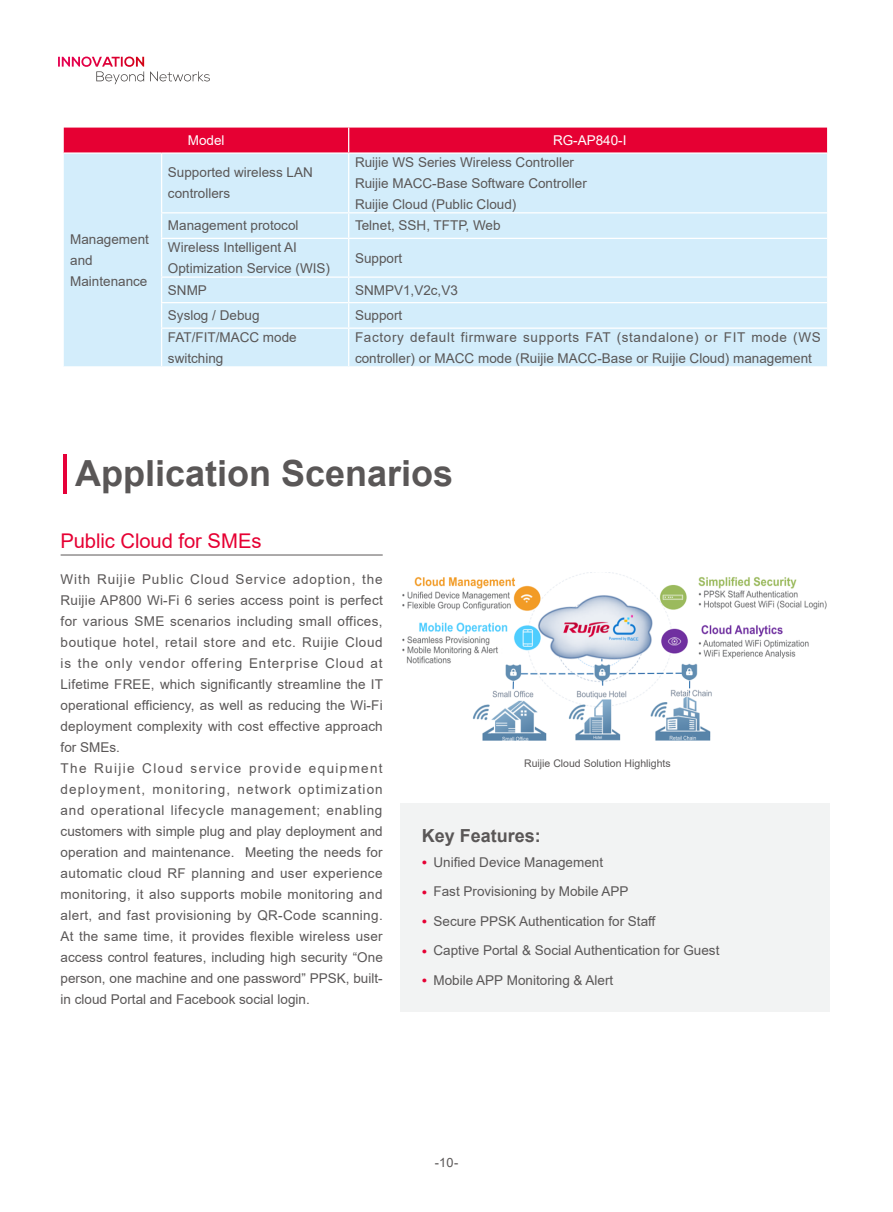
<style>
.page{position:relative;width:893px;height:1212px;background:#fff}
.page>*{position:absolute;margin:0;border:0;box-sizing:border-box;transform-origin:0 0}
.t1{font:700 36px "Arial";color:#5a5757}
._1{font:20.25px "Arial";letter-spacing:-.005em;color:#e60033}
.正文{font:700 18px "Arial";color:#5a5757}
.正文-2{font:13.5px/21px "Arial";color:#5a5757}
.t2{font:13.5px "Arial";color:#fff}
.t3{font:12.75px "Arial";color:#5a5757}
.t4{font:10.5px "Arial";color:#5a5757}
.s1{font-size:9px;color:#e60033}
</style>
<div class="page">
<svg style="left:58px;top:57px;width:86px;height:27px"></svg>
<svg style="left:150px;top:71px;width:60px;height:10px"></svg>
<hr style="left:64px;top:454px;width:3px;height:39px;background:#e60039">
<div style="left:64px;top:154px;width:763px;height:212px;background:#d3edfb"></div>
<hr style="left:161px;top:212px;width:188px;height:1px;background:#fff">
<hr style="left:161px;top:238px;width:188px;height:1px;background:#fff">
<hr style="left:161px;top:276px;width:188px;height:2px;background:#fff">
<hr style="left:161px;top:302px;width:188px;height:1px;background:#fff">
<hr style="left:161px;top:327px;width:188px;height:2px;background:#fff">
<hr style="left:161px;top:154px;width:1px;height:58px;background:#fff">
<hr style="left:348px;top:154px;width:1px;height:58px;background:#fff">
<svg style="left:161px;top:213px;width:1px;height:25px"></svg>
<hr style="left:349px;top:212px;width:478px;height:1px;background:#fff">
<svg style="left:348px;top:213px;width:1px;height:25px"></svg>
<hr style="left:161px;top:239px;width:1px;height:37px;background:#fff">
<hr style="left:349px;top:238px;width:478px;height:1px;background:#fff">
<hr style="left:348px;top:239px;width:1px;height:37px;background:#fff">
<hr style="left:349px;top:276px;width:478px;height:2px;background:#fff">
<svg style="left:161px;top:278px;width:1px;height:49px"></svg>
<hr style="left:349px;top:302px;width:478px;height:1px;background:#fff">
<svg style="left:348px;top:278px;width:1px;height:49px"></svg>
<hr style="left:161px;top:329px;width:1px;height:37px;background:#fff">
<hr style="left:349px;top:327px;width:478px;height:2px;background:#fff">
<hr style="left:348px;top:329px;width:1px;height:37px;background:#fff">
<div style="left:64px;top:128px;width:763px;height:24px;background:#e60033"></div>
<hr style="left:61px;top:555px;width:322px;height:1px;background:#5a5757">
<div style="left:400px;top:804px;width:429px;height:208px;background:#f2f3f3"></div>
<img style="left:402px;top:572px;width:425px;height:169px">
<p class="t2" style="left:188px;top:131px;width:38px">Model</p>
<p class="t2" style="left:553px;top:131px;width:75px">RG-AP840-I</p>
<p class="正文-2" style="left:70px;top:228px;width:80px">Management and<br>Maintenance</p>
<p class="正文-2" style="left:168px;top:162px;width:146px">Supported wireless LAN controllers</p>
<p class="正文-2" style="left:355px;top:151px;width:221px">Ruijie WS Series Wireless Controller</p>
<p class="正文-2" style="left:355px;top:172px;width:233px">Ruijie MACC-Base Software Controller</p>
<p class="正文-2" style="left:355px;top:193px;width:163px">Ruijie Cloud (Public Cloud)</p>
<p class="正文-2" style="left:168px;top:215px;width:132px">Management protocol</p>
<p class="正文-2" style="left:355px;top:215px;width:147px">Telnet, SSH, TFTP, Web</p>
<p class="正文-2" style="left:168px;top:237px;width:164px">Wireless Intelligent AI<br>Optimization Service (WIS)</p>
<p class="正文-2" style="left:355px;top:247px;width:49px">Support</p>
<p class="正文-2" style="left:168px;top:279px;width:41px">SNMP</p>
<p class="正文-2" style="left:355px;top:279px;width:104px">SNMPV1,V2c,V3</p>
<p class="正文-2" style="left:168px;top:305px;width:93px">Syslog / Debug</p>
<p class="正文-2" style="left:355px;top:305px;width:49px">Support</p>
<p class="正文-2" style="left:168px;top:326px;width:130px">FAT/FIT/MACC mode switching</p>
<p class="正文-2" style="left:355px;top:326px;width:467px">Factory default firmware supports FAT (standalone) or FIT mode (WS controller) or MACC mode (Ruijie MACC-Base or Ruijie Cloud) management</p>
<p class="t1" style="left:75px;top:448px;width:380px">Application Scenarios</p>
<p class="_1" style="left:61px;top:527px;width:202px">Public Cloud for SMEs</p>
<p class="正文-2" style="left:61px;top:568px;width:324px;text-align:justify">With Ruijie Public Cloud Service adoption, the Ruijie AP800 Wi-Fi 6 series access point is perfect for various SME scenarios including small offices, boutique hotel, retail store and etc. Ruijie Cloud is the only vendor offering Enterprise Cloud at Lifetime FREE, which significantly streamline the IT operational efficiency, as well as reducing the Wi-Fi deployment complexity with cost effective approach for SMEs.</p>
<p class="正文-2" style="left:61px;top:757px;width:324px;text-align:justify">The Ruijie Cloud service provide equipment deployment, monitoring, network optimization and operational lifecycle management; enabling customers with simple plug and play deployment and operation and maintenance. Meeting the needs for automatic cloud RF planning and user experience monitoring, it also supports mobile monitoring and alert, and fast provisioning by QR-Code scanning.<br>At the same time, it provides flexible wireless user access control features, including high security “One person, one machine and one password” PPSK, built&shy;in cloud Portal and Facebook social login.</p>
<p class="t4" style="left:524px;top:756px;width:148px">Ruijie Cloud Solution Highlights</p>
<p class="正文" style="left:422px;top:822px;width:121px">Key Features:</p>
<p class="正文-2" style="left:422px;top:851px;width:183px"><span class="s1">●</span> Unified Device Management</p>
<p class="正文-2" style="left:422px;top:881px;width:208px"><span class="s1">●</span> Fast Provisioning by Mobile APP</p>
<p class="正文-2" style="left:422px;top:910px;width:235px"><span class="s1">●</span> Secure PPSK Authentication for Staff</p>
<p class="正文-2" style="left:422px;top:940px;width:299px"><span class="s1">●</span> Captive Portal &amp; Social Authentication for Guest</p>
<p class="正文-2" style="left:422px;top:969px;width:193px"><span class="s1">●</span> Mobile APP Monitoring &amp; Alert</p>
<p class="t3" style="left:435px;top:1153px;width:25px">-10-</p>
</div>
